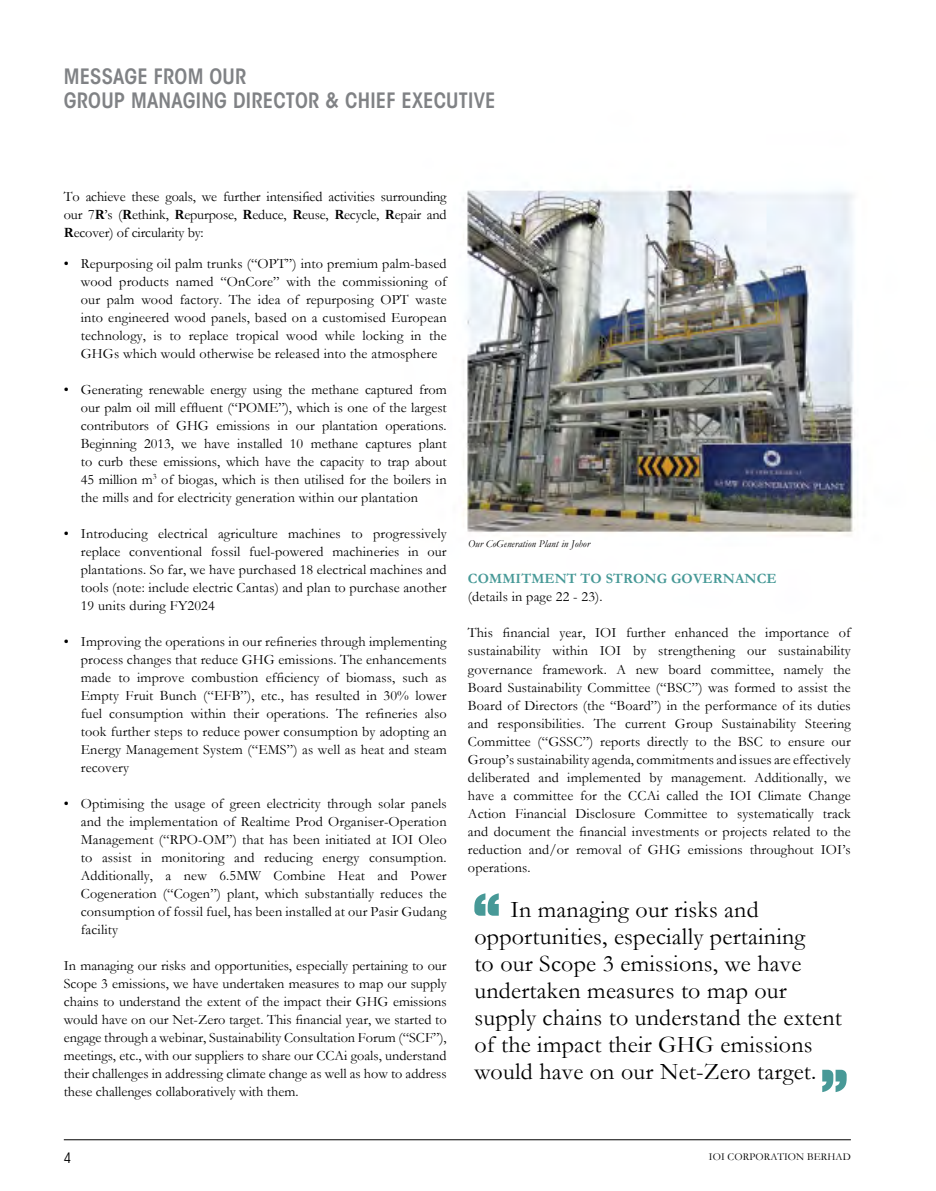
<style>
.page{position:relative;width:936px;height:1191px;background:#fff}
.page>*{position:absolute;margin:0;border:0;box-sizing:border-box;transform-origin:0 0}
.t1{font:24px/27px "Garamond";letter-spacing:.01em;color:#000}
.t2{font:600 condensed 21px/24px "ITC Avant Garde Std";letter-spacing:.01em;color:#808285}
.t3{font:14.25px/18px "Garamond";letter-spacing:.01em;color:#000;text-align:justify}
.t4{font:700 14.25px "Garamond";letter-spacing:.01em;color:#479997}
.t5{font:condensed 14.25px "ITC Avant Garde Std";color:#000}
.t6{font:italic 10.5px "Garamond";letter-spacing:.01em;color:#000}
.t7{font:10.5px "Garamond";letter-spacing:.01em;color:#000}
.s1{font-weight:700}
</style>
<div class="page">
<hr style="left:64px;top:1139px;width:786px;height:1px;background:#000">
<img style="left:463px;top:185px;width:392px;height:899px">
<svg style="left:474px;top:893px;width:24px;height:22px"></svg>
<svg style="left:822px;top:1069px;width:24px;height:23px"></svg>
<h2 class="t2" style="left:64px;top:64px;width:433px">MESSAGE FROM OUR<br>GROUP MANAGING DIRECTOR &amp; CHIEF EXECUTIVE</h2>
<p class="t3" style="left:64px;top:187px;width:384px">To achieve these goals, we further intensified activities surrounding our 7<span class="s1">R</span>’s (<span class="s1">R</span>ethink, <span class="s1">R</span>epurpose, <span class="s1">R</span>educe, <span class="s1">R</span>euse, <span class="s1">R</span>ecycle, <span class="s1">R</span>epair and <span class="s1">R</span>ecover) of circularity by:</p>
<p class="t3" style="left:81px;top:254px;width:367px;text-indent:-17px">• Repurposing oil palm trunks (“OPT”) into premium palm-based wood products named “OnCore” with the commissioning of our palm wood factory. The idea of repurposing OPT waste into engineered wood panels, based on a customised European technology, is to replace tropical wood while locking in the GHGs which would otherwise be released into the atmosphere</p>
<p class="t3" style="left:81px;top:380px;width:367px;text-indent:-17px">• Generating renewable energy using the methane captured from our palm oil mill effluent (“POME”), which is one of the largest contributors of GHG emissions in our plantation operations.<br>Beginning 2013, we have installed 10 methane captures plant to curb these emissions, which have the capacity to trap about 45 million m<sup>3</sup> of biogas, which is then utilised for the boilers in the mills and for electricity generation within our plantation</p>
<p class="t3" style="left:81px;top:524px;width:367px;text-indent:-17px">• Introducing electrical agriculture machines to progressively replace conventional fossil fuel-powered machineries in our plantations. So far, we have purchased 18 electrical machines and tools (note: include electric Cantas) and plan to purchase another 19 units during FY2024</p>
<p class="t3" style="left:81px;top:632px;width:367px;text-indent:-17px">• Improving the operations in our refineries through implementing process changes that reduce GHG emissions. The enhancements made to improve combustion efficiency of biomass, such as Empty Fruit Bunch (“EFB”), etc., has resulted in 30% lower fuel consumption within their operations. The refineries also took further steps to reduce power consumption by adopting an Energy Management System (“EMS”) as well as heat and steam recovery</p>
<p class="t3" style="left:81px;top:794px;width:367px;text-indent:-17px">• Optimising the usage of green electricity through solar panels and the implementation of Realtime Prod Organiser-Operation Management (“RPO-OM”) that has been initiated at IOI Oleo to assist in monitoring and reducing energy consumption.<br>Additionally, a new 6.5MW Combine Heat and Power Cogeneration (“Cogen”) plant, which substantially reduces the consumption of fossil fuel, has been installed at our Pasir Gudang facility</p>
<p class="t3" style="left:64px;top:956px;width:384px">In managing our risks and opportunities, especially pertaining to our Scope 3 emissions, we have undertaken measures to map our supply chains to understand the extent of the impact their GHG emissions would have on our Net-Zero target. This financial year, we started to engage through a webinar, Sustainability Consultation Forum (“SCF”), meetings, etc., with our suppliers to share our CCAi goals, understand their challenges in addressing climate change as well as how to address these challenges collaboratively with them.</p>
<p class="t6" style="left:468px;top:537px;width:123px">Our CoGeneration Plant in Johor</p>
<p class="t4" style="left:468px;top:570px;width:310px">COMMITMENT TO STRONG GOVERNANCE</p>
<p class="t3" style="left:468px;top:588px;width:136px">(details in page 22 - 23).</p>
<p class="t3" style="left:468px;top:624px;width:384px">This financial year, IOI further enhanced the importance of sustainability within IOI by strengthening our sustainability governance framework. A new board committee, namely the Board Sustainability Committee (“BSC”) was formed to assist the Board of Directors (the “Board”) in the performance of its duties and responsibilities. The current Group Sustainability Steering Committee (“GSSC”) reports directly to the BSC to ensure our Group’s sustainability agenda, commitments and issues are effectively deliberated and implemented by management. Additionally, we have a committee for the CCAi called the IOI Climate Change Action Financial Disclosure Committee to systematically track and document the financial investments or projects related to the reduction and/or removal of GHG emissions throughout IOI’s operations.</p>
<h1 class="t1" style="left:474px;top:895px;width:369px;text-indent:36px">In managing our risks and opportunities, especially pertaining<br>to our Scope 3 emissions, we have undertaken measures to map our supply chains to understand the extent of the impact their GHG emissions would have on our Net-Zero target.</h1>
<p class="t5" style="left:64px;top:1149px;width:9px">4</p>
<p class="t7" style="left:709px;top:1150px;width:143px">IOI CORPORATION BERHAD</p>
</div>
